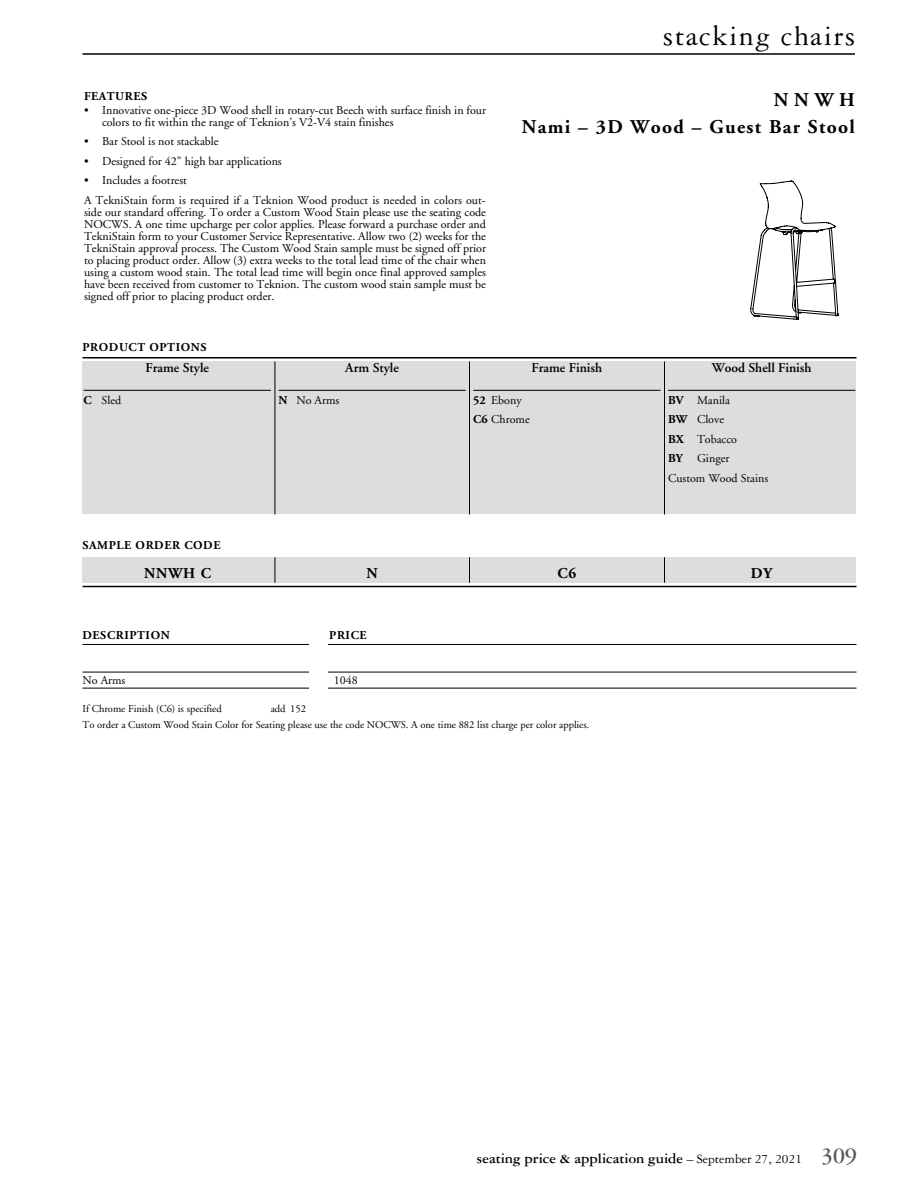
<style>
.page{position:relative;width:918px;height:1188px;background:#fff}
.page>*{position:absolute;margin:0;border:0;box-sizing:border-box;transform-origin:0 0}
.t1{font:30px "Garamond Three";letter-spacing:.05em;color:#000}
.t2{font:700 19.5px/27px "Adobe Garamond";letter-spacing:.07em;color:#000;text-align:right}
.t3{font:700 15px "Garamond Three";color:#000}
.t4{font:700 15px "Adobe Garamond";letter-spacing:.05em;color:#000}
.t5{font:600 13.5px "Adobe Garamond";color:#000}
.t6{font:12px/12px "Adobe Garamond";color:#000}
.t7{font:700 12px "Adobe Garamond";letter-spacing:.05em;color:#000}
.t8{font:10.5px/16px "Adobe Garamond";color:#000}
.s1{font-weight:700}
.s2{font-weight:400;font-size:13.5px}
.s3{font-size:24px;color:#58595b}
</style>
<div class="page">
<hr style="left:82px;top:53px;width:773px;height:2px;background:#000">
<div style="left:82px;top:362px;width:774px;height:152px;background:#dcddde"></div>
<hr style="left:84px;top:390px;width:187px;height:1px;background:#000">
<hr style="left:278px;top:390px;width:188px;height:1px;background:#000">
<hr style="left:473px;top:390px;width:188px;height:1px;background:#000">
<hr style="left:668px;top:390px;width:187px;height:1px;background:#000">
<hr style="left:82px;top:357px;width:774px;height:1px;background:#000">
<hr style="left:275px;top:362px;width:1px;height:152px;background:#000">
<hr style="left:469px;top:362px;width:1px;height:152px;background:#000">
<hr style="left:664px;top:362px;width:1px;height:152px;background:#000">
<hr style="left:82px;top:586px;width:774px;height:1px;background:#000">
<div style="left:82px;top:557px;width:774px;height:26px;background:#dcddde"></div>
<svg style="left:275px;top:557px;width:1px;height:26px"></svg>
<svg style="left:469px;top:557px;width:1px;height:26px"></svg>
<svg style="left:664px;top:557px;width:1px;height:26px"></svg>
<hr style="left:82px;top:644px;width:774px;height:1px;background:#000">
<hr style="left:82px;top:672px;width:774px;height:1px;background:#000">
<hr style="left:82px;top:688px;width:774px;height:1px;background:#000">
<div style="left:309px;top:630px;width:19px;height:62px;background:#fff"></div>
<svg style="left:751px;top:181px;width:87px;height:138px"></svg>
<p class="t7" style="left:84px;top:90px;width:65px">FEATURES</p>
<p class="t6" style="left:102px;top:104px;width:385px;text-indent:-18px">• Innovative one-piece 3D Wood shell in rotary-cut Beech with surface finish in four colors to fit within the range of Teknion’s V2-V4 stain finishes</p>
<p class="t6" style="left:84px;top:136px;width:136px">• Bar Stool is not stackable</p>
<p class="t6" style="left:84px;top:155px;width:199px">• Designed for 42" high bar applications</p>
<p class="t6" style="left:84px;top:171px;width:403px;line-height:19.5px">• Includes a footrest<br>A TekniStain form is required if a Teknion Wood product is needed in colors out-</p>
<p class="t6" style="left:84px;top:206px;width:404px;text-align:justify">side our standard offering. To order a Custom Wood Stain please use the seating code NOCWS. A one time upcharge per color applies. Please forward a purchase order and TekniStain form to your Customer Service Representative. Allow two (2) weeks for the TekniStain approval process. The Custom Wood Stain sample must be signed off prior to placing product order. Allow (3) extra weeks to the total lead time of the chair when using a custom wood stain. The total lead time will begin once final approved samples have been received from customer to Teknion. The custom wood stain sample must be signed off prior to placing product order.</p>
<p class="t7" style="left:82px;top:340px;width:125px">PRODUCT OPTIONS</p>
<h1 class="t1" style="left:663px;top:20px;width:193px">stacking chairs</h1>
<h2 class="t2" style="left:522px;top:86px;width:335px">NNWH<br>Nami – 3D Wood – Guest Bar Stool</h2>
<p class="t6" style="left:84px;top:395px;width:39px"><span class="s1">C</span> Sled</p>
<p class="t5" style="left:146px;top:361px;width:65px">Frame Style</p>
<p class="t5" style="left:345px;top:361px;width:55px">Arm Style</p>
<p class="t6" style="left:278px;top:395px;width:63px"><span class="s1">N</span> No Arms</p>
<p class="t5" style="left:532px;top:361px;width:72px">Frame Finish</p>
<p class="t6" style="left:473px;top:391px;width:58px;line-height:19.5px"><span class="s1">52</span> Ebony<br><span class="s1">C6</span> Chrome</p>
<p class="t5" style="left:712px;top:361px;width:101px">Wood Shell Finish</p>
<p class="t6" style="left:668px;top:391px;width:102px;line-height:19.5px"><span class="s1">BV</span> Manila<br><span class="s1">BW</span> Clove<br><span class="s1">BX</span> Tobacco<br><span class="s1">BY</span> Ginger<br>Custom Wood Stains</p>
<p class="t7" style="left:82px;top:538px;width:140px">SAMPLE ORDER CODE</p>
<p class="t4" style="left:144px;top:565px;width:68px">NNWH C</p>
<p class="t4" style="left:367px;top:565px;width:13px">N</p>
<p class="t4" style="left:557px;top:565px;width:20px">C6</p>
<p class="t4" style="left:751px;top:565px;width:23px">DY</p>
<p class="t7" style="left:82px;top:628px;width:89px">DESCRIPTION</p>
<p class="t7" style="left:329px;top:628px;width:39px">PRICE</p>
<p class="t6" style="left:82px;top:674px;width:45px">No Arms</p>
<p class="t6" style="left:334px;top:674px;width:25px">1048</p>
<p class="t8" style="left:82px;top:700px;width:141px">If Chrome Finish (C6) is specified</p>
<p class="t8" style="left:83px;top:700px;width:507px;text-indent:188px">add 152<br>To order a Custom Wood Stain Color for Seating please use the code NOCWS. A one time 882 list charge per color applies.</p>
<p class="t3" style="left:477px;top:1150px;width:382px">seating price &amp; application guide <span class="s2">– September 27, 2021</span> <span class="s3">309</span></p>
</div>
